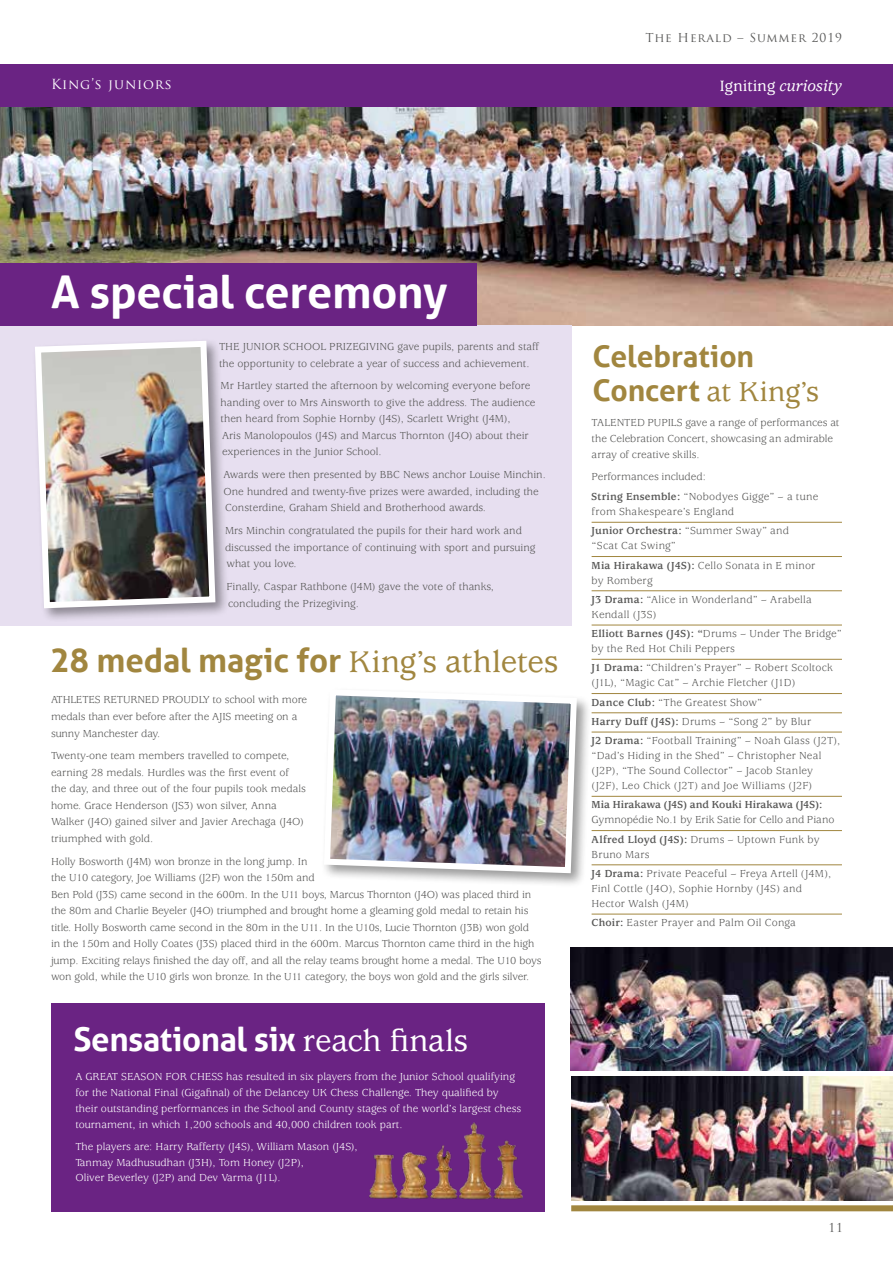
<style>
.page{position:relative;width:893px;height:1263px;background:#fff}
.page>*{position:absolute;margin:0;border:0;box-sizing:border-box;transform-origin:0 0}
.t1{font:700 45px "Aller";letter-spacing:-.01em;color:#fff}
.t2{font:700 33px "Aller";letter-spacing:-.005em;color:#a1863f}
.t3{font:700 33px "Aller";letter-spacing:-.015em;color:#fff}
.t4{font:500 30px "Usherwood";color:#a1863f}
.t5{font:700 30px "Aller";letter-spacing:-.005em;color:#a1863f}
.t6{font:italic 500 16.5px "Usherwood";color:#fff}
.t7{font:13.5px "Trajan Pro";letter-spacing:.06em;color:#fff}
.t8{font:12px "Trajan Pro";letter-spacing:.075em;color:#575756}
.t9{font:11.25px/16.5px "Usherwood";color:#575756}
.t10{font:11.25px/15.8px "Usherwood";color:#fff}
.t11{font:11.25px/19.2px "Usherwood";letter-spacing:.02em;color:#575756}
.t12{font:700 11.25px "Usherwood";color:#575756}
.s1{font-style:normal}
.s2{font-family:"Usherwood";font-weight:500}
.s3{font-family:"Aller";font-weight:700}
.s4{font-weight:700}
</style>
<div class="page">
<img style="left:0;top:106px;width:893px;height:219px">
<div style="left:0;top:325px;width:571px;height:301px;background:#e7dff0"></div>
<div style="left:571px;top:1205px;width:322px;height:6px;background:#a1863f"></div>
<div style="left:0;top:262px;width:476px;height:63px;background:#6a2383"></div>
<div style="left:0;top:64px;width:893px;height:42px;background:#6a2383"></div>
<div style="left:32px;top:338px;width:198px;height:285px;background:#000;opacity:.4"></div>
<img style="left:32px;top:338px;width:187px;height:273px">
<img style="left:571px;top:1077px;width:322px;height:123px">
<img style="left:570px;top:947px;width:323px;height:123px">
<hr style="left:592px;top:522px;width:250px;height:1px;background:#a1863f">
<hr style="left:592px;top:556px;width:250px;height:1px;background:#a1863f">
<hr style="left:592px;top:590px;width:250px;height:1px;background:#a1863f">
<hr style="left:592px;top:625px;width:250px;height:1px;background:#a1863f">
<hr style="left:592px;top:659px;width:250px;height:1px;background:#a1863f">
<hr style="left:592px;top:693px;width:250px;height:1px;background:#a1863f">
<hr style="left:592px;top:712px;width:250px;height:1px;background:#a1863f">
<hr style="left:592px;top:732px;width:250px;height:1px;background:#a1863f">
<hr style="left:592px;top:796px;width:250px;height:1px;background:#a1863f">
<hr style="left:592px;top:830px;width:250px;height:1px;background:#a1863f">
<hr style="left:592px;top:864px;width:250px;height:1px;background:#a1863f">
<hr style="left:592px;top:914px;width:250px;height:1px;background:#a1863f">
<div style="left:51px;top:1003px;width:493px;height:209px;background:#6a2383"></div>
<img style="left:369px;top:1122px;width:154px;height:77px">
<div style="left:321px;top:686px;width:270px;height:202px;background:#000;opacity:.4"></div>
<img style="left:321px;top:686px;width:259px;height:190px">
<p class="t8" style="left:645px;top:30px;width:198px">The Herald – Summer 2019</p>
<p class="t7" style="left:51px;top:76px;width:122px">King’s juniors</p>
<h3 class="t6" style="left:720px;top:77px;width:123px"><span class="s1">Igniting</span> curiosity</h3>
<h1 class="t1" style="left:51px;top:265px;width:398px">A special ceremony</h1>
<p class="t9" style="left:219px;top:339px;width:322px">THE JUNIOR SCHOOL PRIZEGIVING gave pupils, parents and staff the opportunity to celebrate a year of success and achievement.</p>
<p class="t9" style="left:221px;top:378px;width:317px">Mr Hartley started the afternoon by welcoming everyone before handing over to Mrs Ainsworth to give the address. The audience then heard from Sophie Hornby (J4S), Scarlett Wright (J4M),<br>Aris Manolopoulos (J4S) and Marcus Thornton (J4O) about their experiences in the Junior School.</p>
<p class="t9" style="left:224px;top:467px;width:324px">Awards were then presented by BBC News anchor Louise Minchin.<br>One hundred and twenty-five prizes were awarded, including the<br>Consterdine, Graham Shield and Brotherhood awards.</p>
<p class="t9" style="left:225px;top:523px;width:312px">Mrs Minchin congratulated the pupils for their hard work and discussed the importance of continuing with sport and pursuing what you love.</p>
<p class="t9" style="left:227px;top:579px;width:269px">Finally, Caspar Rathbone (J4M) gave the vote of thanks, concluding the Prizegiving.</p>
<h2 class="t2" style="left:50px;top:640px;width:509px">28 medal magic for <span class="s2">King’s athletes</span></h2>
<p class="t9" style="left:51px;top:692px;width:258px">ATHLETES RETURNED PROUDLY to school with more medals than ever before after the AJIS meeting on a sunny Manchester day.</p>
<p class="t9" style="left:51px;top:748px;width:256px">Twenty-one team members travelled to compete, earning 28 medals. Hurdles was the first event of the day, and three out of the four pupils took medals home. Grace Henderson (JS3) won silver, Anna Walker (J4O) gained silver and Javier Arechaga (J4O) triumphed with gold.</p>
<p class="t9" style="left:51px;top:853px;width:492px">Holly Bosworth (J4M) won bronze in the long jump. In<br>the U10 category, Joe Williams (J2F) won the 150m and<br>Ben Pold (J3S) came second in the 600m. In the U11 boys, Marcus Thornton (J4O) was placed third in the 80m and Charlie Beyeler (J4O) triumphed and brought home a gleaming gold medal to retain his title. Holly Bosworth came second in the 80m in the U11. In the U10s, Lucie Thornton (J3B) won gold<br>in the 150m and Holly Coates (J3S) placed third in the 600m. Marcus Thornton came third in the high jump. Exciting relays finished the day off, and all the relay teams brought home a medal. The U10 boys won gold, while the U10 girls won bronze. In the U11 category, the boys won gold and the girls silver.</p>
<h2 class="t3" style="left:73px;top:1019px;width:396px">Sensational six <span class="s2">reach finals</span></h2>
<p class="t10" style="left:75px;top:1069px;width:447px">A GREAT SEASON FOR CHESS has resulted in six players from the Junior School qualifying for the National Final (Gigafinal) of the Delancey UK Chess Challenge. They qualified by their outstanding performances in the School and County stages of the world’s largest chess tournament, in which 1,200 schools and 40,000 children took part.</p>
<p class="t10" style="left:75px;top:1139px;width:284px">The players are: Harry Rafferty (J4S), William Mason (J4S),<br>Tanmay Madhusudhan (J3H), Tom Honey (J2P),<br>Oliver Beverley (J2P) and Dev Varma (J1L).</p>
<h3 class="t5" style="left:592px;top:338px;width:163px">Celebration</h3>
<h3 class="t4" style="left:592px;top:375px;width:228px"><span class="s3">Concert</span> at King’s</h3>
<p class="t9" style="left:592px;top:415px;width:249px;line-height:15.8px">TALENTED PUPILS gave a range of performances at the Celebration Concert, showcasing an admirable array of creative skills.</p>
<p class="t9" style="left:592px;top:467px;width:228px;line-height:20.2px">Performances included:<br><span class="s4">String Ensemble:</span> “Nobodyes Gigge” – a tune</p>
<p class="t11" style="left:592px;top:502px;width:199px">from Shakespeare’s England<br><span class="s4">Junior Orchestra:</span> “Summer Sway” and</p>
<p class="t11" style="left:592px;top:537px;width:225px">“Scat Cat Swing”<br><span class="s4">Mia Hirakawa (J4S):</span> Cello Sonata in E minor</p>
<p class="t9" style="left:592px;top:571px;width:222px;line-height:19.2px">by Romberg<br><span class="s4">J3 Drama:</span> “Alice in Wonderland” – Arabella</p>
<p class="t9" style="left:592px;top:605px;width:252px;line-height:19.2px">Kendall (J3S)<br><span class="s4">Elliott Barnes (J4S): “</span>Drums – Under The Bridge”</p>
<p class="t9" style="left:592px;top:639px;width:243px;line-height:19.2px">by the Red Hot Chili Peppers<br><span class="s4">J1 Drama:</span> “Children’s Prayer” – Robert Scoltock</p>
<p class="t9" style="left:592px;top:674px;width:250px;line-height:19.2px">(J1L), “Magic Cat” – Archie Fletcher (J1D)<br><span class="s4">Dance Club:</span> “The Greatest Show”<br><span class="s4">Harry Duff (J4S):</span> Drums – “Song 2” by Blur<br><span class="s4">J2 Drama:</span> “Football Training” – Noah Glass (J2T),</p>
<p class="t9" style="left:592px;top:748px;width:231px;line-height:15px">“Dad’s Hiding in the Shed” – Christopher Neal (J2P), “The Sound Collector” – Jacob Stanley (J2F), Leo Chick (J2T) and Joe Williams (J2F)</p>
<p class="t12" style="left:592px;top:798px;width:232px">Mia Hirakawa (J4S) and Kouki Hirakawa (J4S):</p>
<p class="t9" style="left:592px;top:811px;width:244px;line-height:19.2px">Gymnopédie No.1 by Erik Satie for Cello and Piano<br><span class="s4">Alfred Lloyd (J4S):</span> Drums – Uptown Funk by</p>
<p class="t9" style="left:592px;top:845px;width:241px;line-height:19.2px">Bruno Mars<br><span class="s4">J4 Drama:</span> Private Peaceful – Freya Artell (J4M),</p>
<p class="t9" style="left:592px;top:881px;width:212px;line-height:15px">Finl Cottle (J4O), Sophie Hornby (J4S) and<br>Hector Walsh (J4M)</p>
<p class="t9" style="left:592px;top:915px;width:206px"><span class="s4">Choir:</span> Easter Prayer and Palm Oil Conga</p>
<p class="t8" style="left:828px;top:1220px;width:16px">11</p>
</div>
